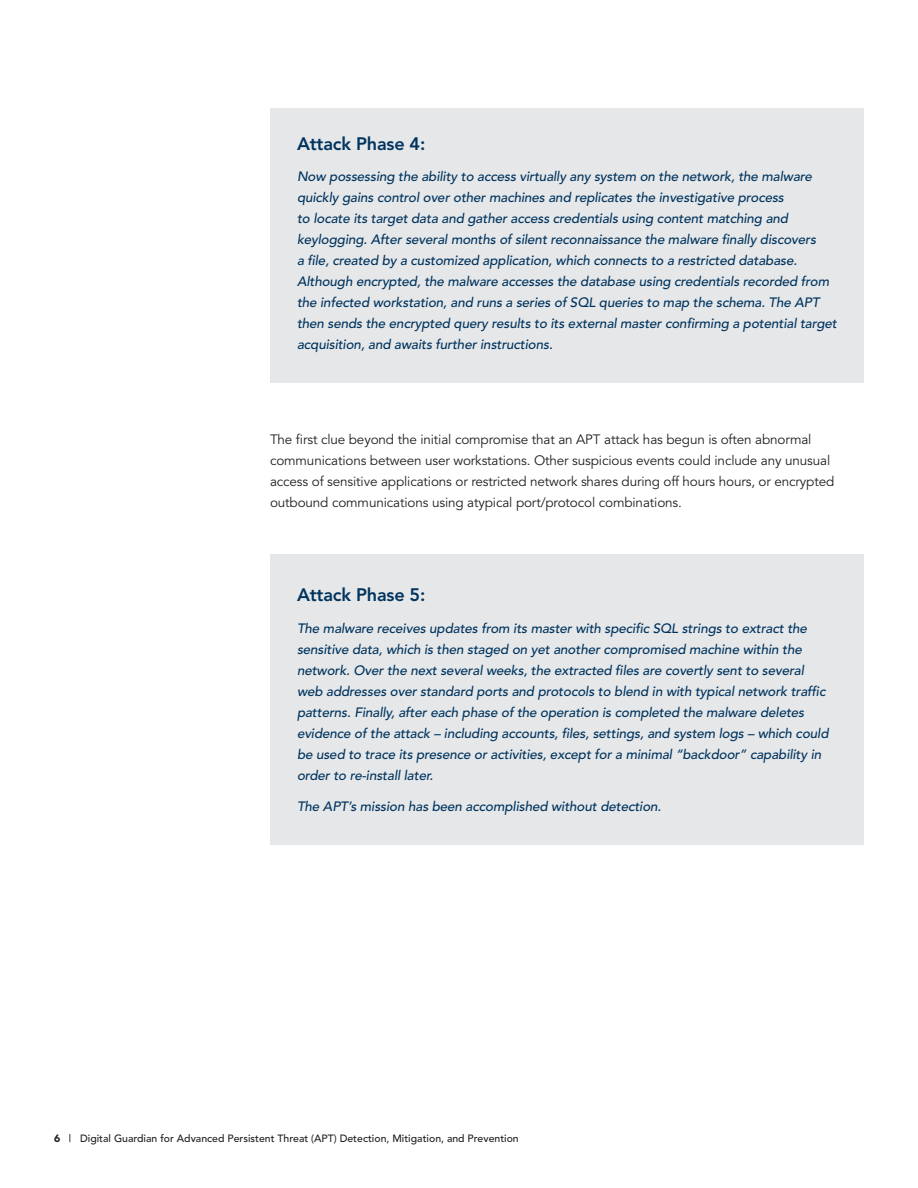
<style>
.page{position:relative;width:918px;height:1188px;background:#fff}
.page>*{position:absolute;margin:0;border:0;box-sizing:border-box;transform-origin:0 0}
.t1{font:800 18px "Avenir";letter-spacing:-.01em;color:#00345e}
.t2{font:italic 500 13.5px/21px "Avenir";letter-spacing:-.01em;color:#00345e}
.t3{font:13.5px/21px "Avenir";letter-spacing:-.01em;color:#231f20}
.t4{font:500 10.5px "Avenir";color:#231f20}
.s1{font-weight:900}
</style>
<div class="page">
<div style="left:270px;top:108px;width:594px;height:274px;background:#e6e7e9"></div>
<div style="left:270px;top:554px;width:594px;height:291px;background:#e6e7e9"></div>
<p class="t1" style="left:297px;top:133px;width:130px">Attack Phase 4:</p>
<p class="t2" style="left:297px;top:166px;width:541px">Now possessing the ability to access virtually any system on the network, the malware quickly gains control over other machines and replicates the investigative process<br>to locate its target data and gather access credentials using content matching and keylogging. After several months of silent reconnaissance the malware finally discovers<br>a file, created by a customized application, which connects to a restricted database.<br>Although encrypted, the malware accesses the database using credentials recorded from the infected workstation, and runs a series of SQL queries to map the schema. The APT then sends the encrypted query results to its external master confirming a potential target acquisition, and awaits further instructions.</p>
<p class="t3" style="left:270px;top:429px;width:566px">The first clue beyond the initial compromise that an APT attack has begun is often abnormal communications between user workstations. Other suspicious events could include any unusual access of sensitive applications or restricted network shares during off hours hours, or encrypted outbound communications using atypical port/protocol combinations.</p>
<p class="t1" style="left:297px;top:584px;width:130px">Attack Phase 5:</p>
<p class="t2" style="left:297px;top:618px;width:533px">The malware receives updates from its master with specific SQL strings to extract the sensitive data, which is then staged on yet another compromised machine within the network. Over the next several weeks, the extracted files are covertly sent to several web addresses over standard ports and protocols to blend in with typical network traffic patterns. Finally, after each phase of the operation is completed the malware deletes evidence of the attack – including accounts, files, settings, and system logs – which could be used to trace its presence or activities, except for a minimal “backdoor” capability in order to re-install later.</p>
<p class="t2" style="left:297px;top:796px;width:366px">The APT’s mission has been accomplished without detection.</p>
<p class="t4" style="left:54px;top:1132px;width:466px"><span class="s1">6</span> | Digital Guardian for Advanced Persistent Threat (APT) Detection, Mitigation, and Prevention</p>
</div>
